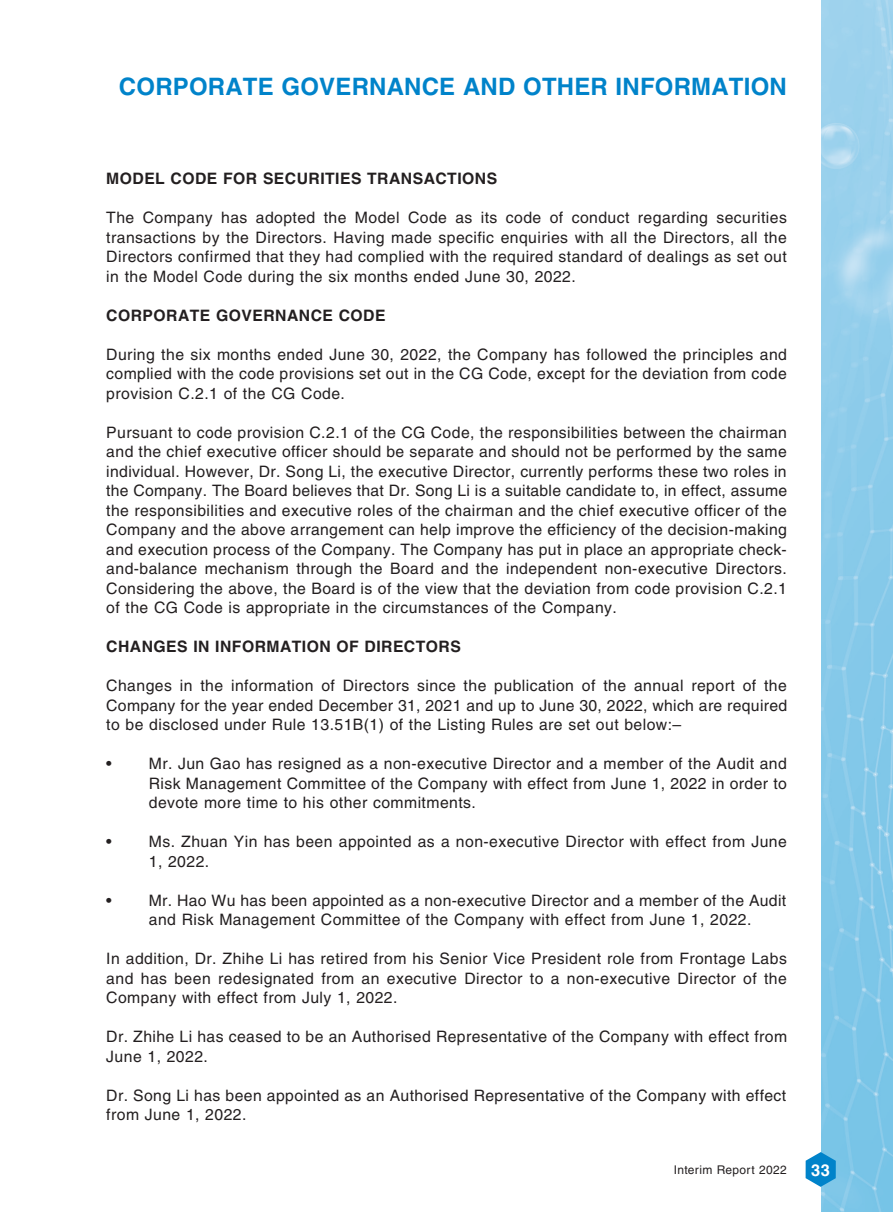
<style>
.page{position:relative;width:893px;height:1212px;background:#fff}
.page>*{position:absolute;margin:0;border:0;box-sizing:border-box;transform-origin:0 0}
.t1{font:700 24px "Helvetica LT Std";letter-spacing:.01em;color:#0083ca}
.t2{font:700 16.5px "Helvetica LT Std";color:#fff}
.t3{font:15.75px/19.5px "Helvetica LT Std";letter-spacing:.03em;color:#231f20;text-align:justify}
.t4{font:700 15.75px "Helvetica LT Std";letter-spacing:.03em;color:#231f20}
.t5{font:12px "Helvetica LT Std";letter-spacing:.03em;color:#231f20}
</style>
<div class="page">
<img style="left:821px;top:0;width:72px;height:1212px">
<svg style="left:806px;top:1152px;width:30px;height:35px"></svg>
<h1 class="t1" style="left:119px;top:72px;width:669px">CORPORATE GOVERNANCE AND OTHER INFORMATION</h1>
<p class="t4" style="left:106px;top:169px;width:392px">MODEL CODE FOR SECURITIES TRANSACTIONS</p>
<p class="t3" style="left:106px;top:208px;width:682px">The Company has adopted the Model Code as its code of conduct regarding securities transactions by the Directors. Having made specific enquiries with all the Directors, all the Directors confirmed that they had complied with the required standard of dealings as set out in the Model Code during the six months ended June 30, 2022.</p>
<p class="t4" style="left:106px;top:305px;width:281px">CORPORATE GOVERNANCE CODE</p>
<p class="t3" style="left:106px;top:344px;width:682px">During the six months ended June 30, 2022, the Company has followed the principles and complied with the code provisions set out in the CG Code, except for the deviation from code provision C.2.1 of the CG Code.</p>
<p class="t3" style="left:106px;top:422px;width:682px">Pursuant to code provision C.2.1 of the CG Code, the responsibilities between the chairman and the chief executive officer should be separate and should not be performed by the same individual. However, Dr. Song Li, the executive Director, currently performs these two roles in the Company. The Board believes that Dr. Song Li is a suitable candidate to, in effect, assume the responsibilities and executive roles of the chairman and the chief executive officer of the Company and the above arrangement can help improve the efficiency of the decision-making and execution process of the Company. The Company has put in place an appropriate check&shy;and-balance mechanism through the Board and the independent non-executive Directors.<br>Considering the above, the Board is of the view that the deviation from code provision C.2.1 of the CG Code is appropriate in the circumstances of the Company.</p>
<p class="t4" style="left:106px;top:637px;width:356px">CHANGES IN INFORMATION OF DIRECTORS</p>
<p class="t3" style="left:106px;top:676px;width:682px">Changes in the information of Directors since the publication of the annual report of the Company for the year ended December 31, 2021 and up to June 30, 2022, which are required to be disclosed under Rule 13.51B(1) of the Listing Rules are set out below:–</p>
<p class="t3" style="left:149px;top:754px;width:640px;text-indent:-43px">• Mr. Jun Gao has resigned as a non-executive Director and a member of the Audit and Risk Management Committee of the Company with effect from June 1, 2022 in order to devote more time to his other commitments.</p>
<p class="t3" style="left:149px;top:832px;width:640px;text-indent:-43px">• Ms. Zhuan Yin has been appointed as a non-executive Director with effect from June<br>1, 2022.</p>
<p class="t3" style="left:106px;top:890px;width:681px;text-align:center">• Mr. Hao Wu has been appointed as a non-executive Director and a member of the Audit and Risk Management Committee of the Company with effect from June 1, 2022.</p>
<p class="t3" style="left:106px;top:949px;width:682px">In addition, Dr. Zhihe Li has retired from his Senior Vice President role from Frontage Labs and has been redesignated from an executive Director to a non-executive Director of the Company with effect from July 1, 2022.</p>
<p class="t3" style="left:106px;top:1027px;width:682px">Dr. Zhihe Li has ceased to be an Authorised Representative of the Company with effect from<br>June 1, 2022.</p>
<p class="t3" style="left:106px;top:1085px;width:681px">Dr. Song Li has been appointed as an Authorised Representative of the Company with effect from June 1, 2022.</p>
<p class="t5" style="left:674px;top:1162px;width:114px">Interim Report 2022</p>
<p class="t2" style="left:811px;top:1160px;width:20px">33</p>
</div>
